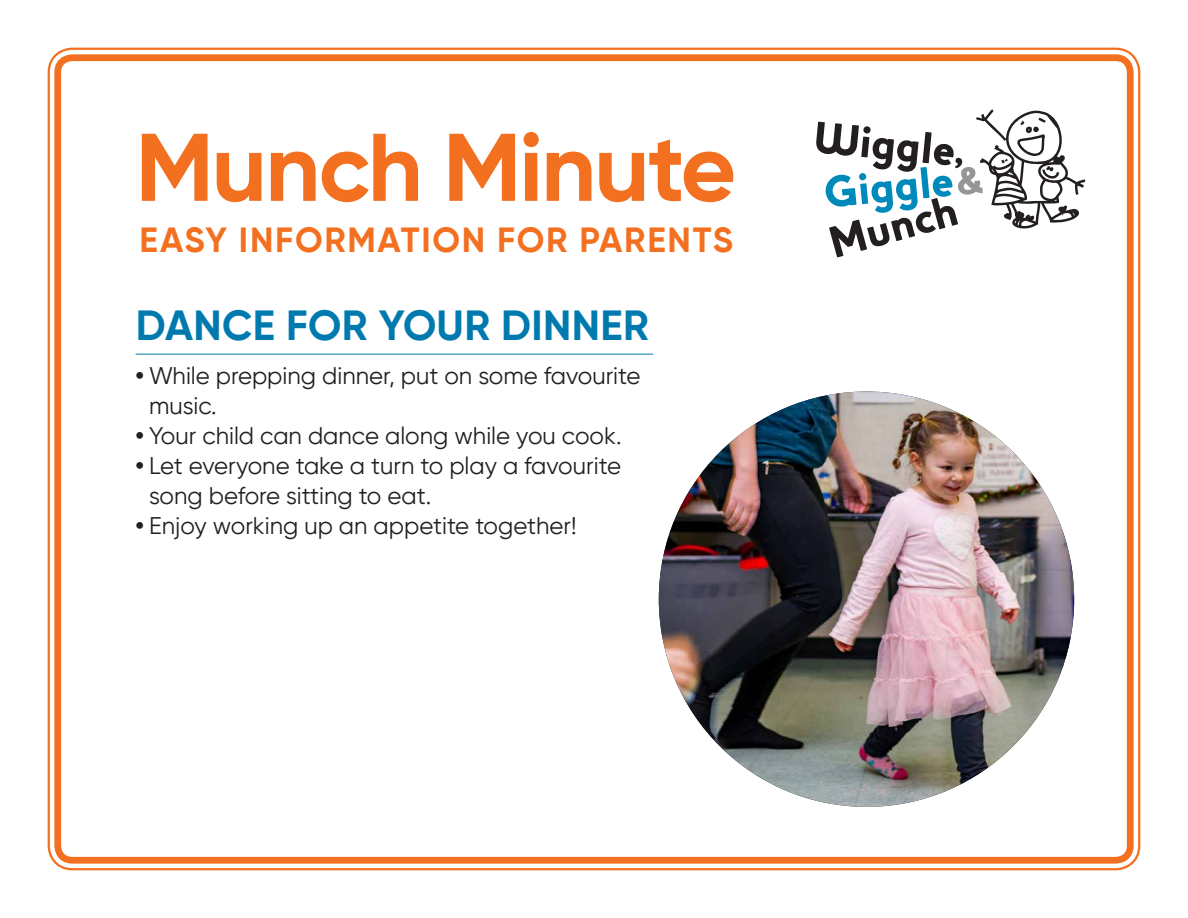
<style>
.page{position:relative;width:1188px;height:918px;background:#fff}
.page>*{position:absolute;margin:0;border:0;box-sizing:border-box;transform-origin:0 0}
.t1{font:700 95.85px "Gilroy";letter-spacing:-.02em;color:#f37021}
.t2{font:700 42px "Gilroy";letter-spacing:.01em;color:#007aae}
.t3{font:700 34.8px "Gilroy";letter-spacing:.05em;color:#f37021}
.t4{font:24px/30px "Gilroy";color:#231f20}
.s1{font-weight:700}
</style>
<div class="page">
<div style="left:54px;top:54px;width:1080px;height:810px;border:7px solid #f37021;border-radius:15px"></div>
<svg style="left:816px;top:109px;width:269px;height:148px"></svg>
<hr style="left:136px;top:354px;width:517px;height:1px;background:#007aae">
<img style="left:659px;top:391px;width:415px;height:416px;border-radius:208px">
<h1 class="t1" style="left:136px;top:107px;width:602px">Munch Minute</h1>
<h3 class="t3" style="left:139px;top:218px;width:595px">EASY INFORMATION FOR PARENTS</h3>
<h2 class="t2" style="left:136px;top:299px;width:515px">DANCE FOR YOUR DINNER</h2>
<p class="t4" style="left:149px;top:360px;width:493px;text-indent:-13px"><span class="s1">•</span> While prepping dinner, put on some favourite music.</p>
<p class="t4" style="left:136px;top:420px;width:487px"><span class="s1">•</span> Your child can dance along while you cook.</p>
<p class="t4" style="left:149px;top:450px;width:473px;text-indent:-13px"><span class="s1">•</span> Let everyone take a turn to play a favourite song before sitting to eat.</p>
<p class="t4" style="left:136px;top:510px;width:442px"><span class="s1">•</span> Enjoy working up an appetite together!</p>
</div>
